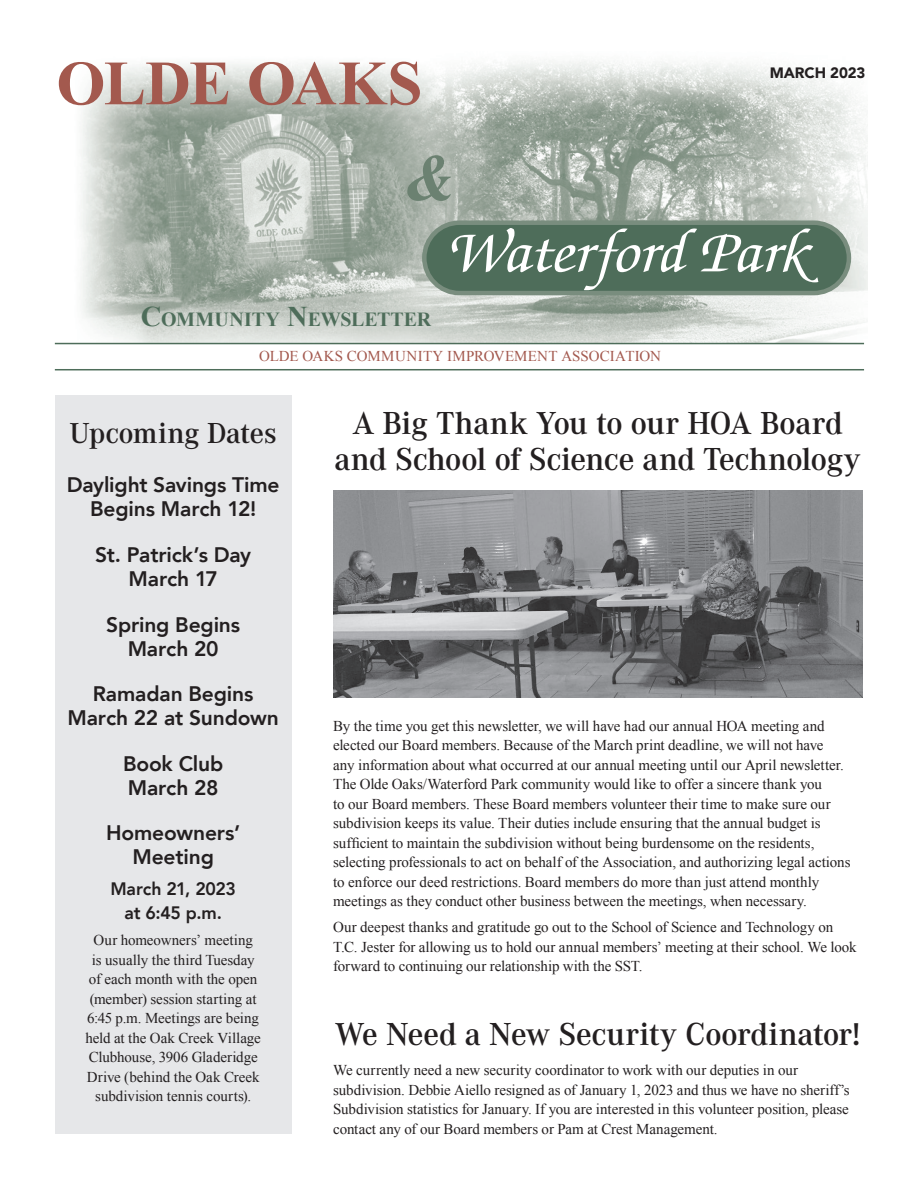
<style>
.page{position:relative;width:918px;height:1188px;background:#fff}
.page>*{position:absolute;margin:0;border:0;box-sizing:border-box;transform-origin:0 0}
.t1{font:italic 700 66px "Times New Roman";color:#6b8171}
.t2{font:700 63px "Times New Roman";letter-spacing:-.015em;color:#a3594e}
.t3{font:italic 500 60px "Zapf Chancery";letter-spacing:-.015em;color:#fff;scale:1.1 1}
.t4{font:600 33px/36px "Corporate A";letter-spacing:-.005em;color:#231f20;text-align:center}
.t5{font:600 30px "Corporate A";letter-spacing:-.005em;color:#231f20}
.t6{font:800 21px/24px "Avenir";letter-spacing:-.005em;color:#231f20;text-align:center}
.t7{font:700 19.95px "Times New Roman";color:#4e6d5a}
.t8{font:800 18px/24px "Avenir";letter-spacing:-.01em;color:#231f20;text-align:center}
.t9{font:15px/19.5px "Times New Roman";letter-spacing:-.005em;color:#231f20}
.t10{font:15px "Times New Roman";letter-spacing:.005em;color:#a3594e}
.t11{font:900 15px "Avenir";letter-spacing:-.005em;color:#231f20}
.s1{font-size:28.5px}
</style>
<div class="page">
<div style="left:55px;top:395px;width:237px;height:739px;background:#e6e7e9"></div>
<img style="left:74px;top:61px;width:793px;height:282px">
<hr style="left:55px;top:343px;width:809px;height:1px;background:#4e6d5a">
<hr style="left:55px;top:369px;width:809px;height:1px;background:#4e6d5a">
<div style="left:424px;top:223px;width:425px;height:70px;background:#4e6d5a;border-radius:35px"></div>
<div style="left:422px;top:220px;width:429px;height:75px;border:4px solid #798d7e;border-radius:35px"></div>
<img style="left:333px;top:490px;width:529px;height:208px">
<h2 class="t2" style="left:56px;top:40px;width:368px">OLDE OAKS</h2>
<h1 class="t1" style="left:404px;top:132px;width:53px">&amp;</h1>
<p class="t11" style="left:770px;top:60px;width:97px">MARCH 2023</p>
<h3 class="t7" style="left:141px;top:306px;width:292px"><span class="s1">C</span>OMMUNITY <span class="s1">N</span>EWSLETTER</h3>
<h3 class="t3" style="left:446px;top:221px;width:329px">Waterford Park</h3>
<p class="t10" style="left:259px;top:346px;width:404px">OLDE OAKS COMMUNITY IMPROVEMENT ASSOCIATION</p>
<h3 class="t5" style="left:70px;top:417px;width:209px">Upcoming Dates</h3>
<h3 class="t6" style="left:67px;top:473px;width:214px">Daylight Savings Time<br>Begins March 12!</h3>
<h3 class="t6" style="left:95px;top:543px;width:157px">St. Patrick’s Day<br>March 17</h3>
<h3 class="t6" style="left:106px;top:612px;width:136px">Spring Begins<br>March 20</h3>
<h3 class="t6" style="left:68px;top:682px;width:213px">Ramadan Begins<br>March 22 at Sundown</h3>
<h3 class="t6" style="left:123px;top:752px;width:102px;text-align:left">Book Club<br>March 28</h3>
<h3 class="t6" style="left:106px;top:821px;width:136px">Homeowners’<br>Meeting</h3>
<p class="t8" style="left:110px;top:877px;width:127px">March 21, 2023 at 6:45 p.m.</p>
<p class="t9" style="left:86px;top:930px;width:177px;text-align:center">Our homeowners’ meeting<br>is usually the third Tuesday of each month with the open (member) session starting at<br>6:45 p.m. Meetings are being held at the Oak Creek Village<br>Clubhouse, 3906 Gladeridge<br>Drive (behind the Oak Creek subdivision tennis courts).</p>
<h3 class="t4" style="left:335px;top:406px;width:528px">A Big Thank You to our HOA Board and School of Science and Technology</h3>
<p class="t9" style="left:333px;top:716px;width:519px">By the time you get this newsletter, we will have had our annual HOA meeting and elected our Board members. Because of the March print deadline, we will not have<br>any information about what occurred at our annual meeting until our April newsletter.<br>The Olde Oaks/Waterford Park community would like to offer a sincere thank you<br>to our Board members. These Board members volunteer their time to make sure our subdivision keeps its value. Their duties include ensuring that the annual budget is sufficient to maintain the subdivision without being burdensome on the residents, selecting professionals to act on behalf of the Association, and authorizing legal actions to enforce our deed restrictions. Board members do more than just attend monthly meetings as they conduct other business between the meetings, when necessary.</p>
<p class="t9" style="left:333px;top:917px;width:525px">Our deepest thanks and gratitude go out to the School of Science and Technology on<br>T.C. Jester for allowing us to hold our annual members’ meeting at their school. We look forward to continuing our relationship with the SST.</p>
<h3 class="t4" style="left:335px;top:1017px;width:527px">We Need a New Security Coordinator!</h3>
<p class="t9" style="left:333px;top:1060px;width:518px">We currently need a new security coordinator to work with our deputies in our subdivision. Debbie Aiello resigned as of January 1, 2023 and thus we have no sheriff’s Subdivision statistics for January. If you are interested in this volunteer position, please contact any of our Board members or Pam at Crest Management.</p>
</div>
